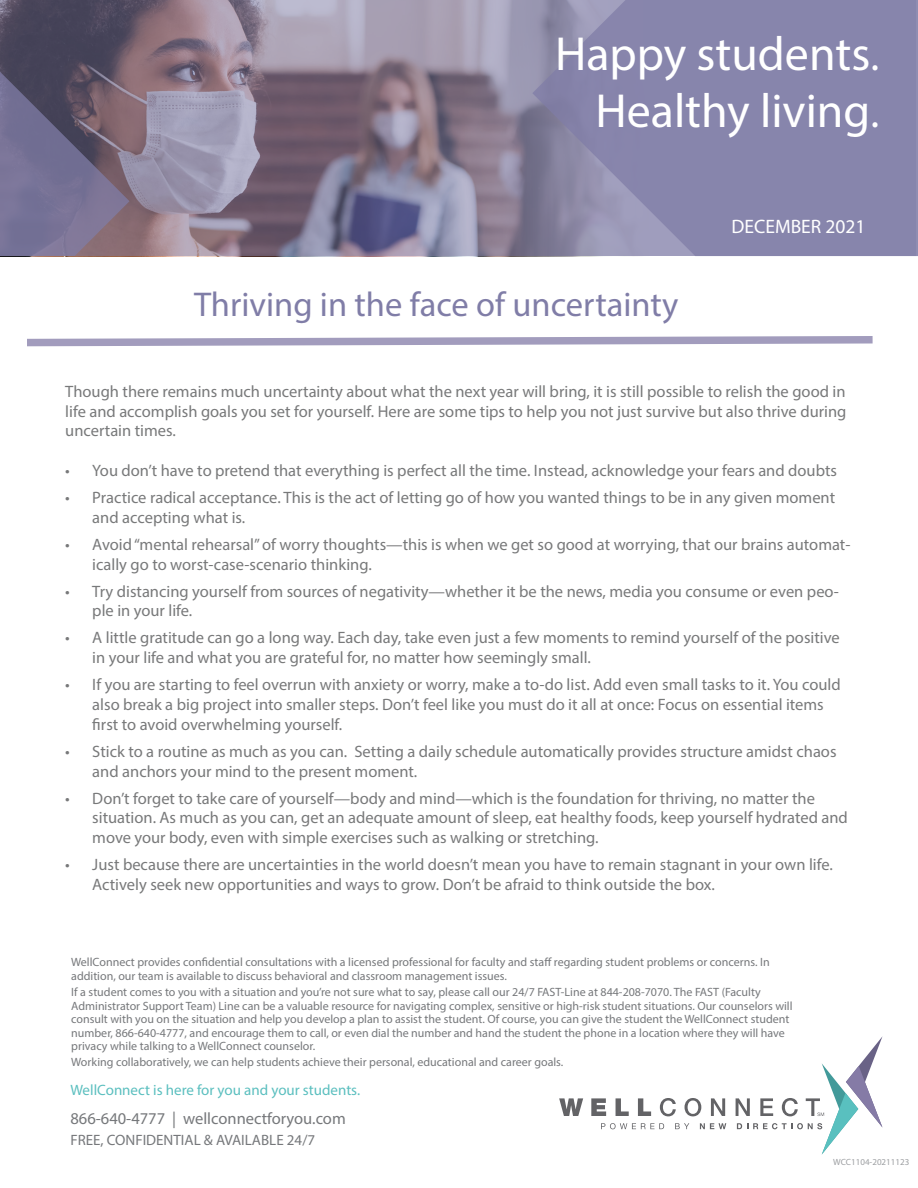
<style>
.page{position:relative;width:918px;height:1188px;background:#fff}
.page>*{position:absolute;margin:0;border:0;box-sizing:border-box;transform-origin:0 0}
.t1{font:48px "Myriad Pro";color:#fff}
.t2{font:34.5px "Myriad Pro";color:#807da7}
.t3{font:19.5px "Myriad Pro";color:#fff}
.t4{font:16.5px/19.8px "Myriad Pro";color:#78797a}
.t5{font:16.5px "Myriad Pro";color:#76787b}
.t6{font:15px "Myriad Pro";color:#5bbfbf}
.t7{font:15px "Myriad Pro";color:#76787b}
.t8{font:12px/13.5px "Myriad Pro";color:#76787b}
.t9{font:9px "Myriad Pro";color:#9d9fa2}
.s1{font-size:42px}
</style>
<div class="page">
<svg style="left:0;top:0;width:532px;height:256px;background:#897e92"></svg>
<svg style="left:532px;top:0;width:386px;height:257px;background:#8886ab"></svg>
<svg style="left:0;top:60px;width:130px;height:196px;background:#6f6580"></svg>
<svg style="left:559px;top:1098px;width:24px;height:18px"></svg>
<svg style="left:591px;top:1098px;width:15px;height:18px"></svg>
<svg style="left:616px;top:1098px;width:13px;height:18px"></svg>
<svg style="left:638px;top:1098px;width:13px;height:18px"></svg>
<svg style="left:660px;top:1098px;width:16px;height:18px"></svg>
<svg style="left:685px;top:1098px;width:16px;height:18px"></svg>
<svg style="left:711px;top:1098px;width:14px;height:18px"></svg>
<svg style="left:601px;top:1123px;width:63px;height:6px"></svg>
<svg style="left:675px;top:1123px;width:14px;height:6px"></svg>
<svg style="left:700px;top:1123px;width:26px;height:6px"></svg>
<svg style="left:736px;top:1037px;width:146px;height:118px"></svg>
<svg style="left:27px;top:336px;width:846px;height:11px"></svg>
<p class="t1" style="left:555px;top:24px;width:326px">Happy students<span class="s1">.</span></p>
<p class="t1" style="left:596px;top:82px;width:285px">Healthy living<span class="s1">.</span></p>
<p class="t2" style="left:194px;top:283px;width:486px">Thriving in the face of uncertainty</p>
<p class="t3" style="left:732px;top:214px;width:135px">DECEMBER 2021</p>
<p class="t4" style="left:65px;top:381px;width:783px;text-align:justify">Though there remains much uncertainty about what the next year will bring, it is still possible to relish the good in life and accomplish goals you set for yourself. Here are some tips to help you not just survive but also thrive during uncertain times.</p>
<p class="t4" style="left:65px;top:460px;width:773px">• You don’t have to pretend that everything is perfect all the time. Instead, acknowledge your fears and doubts</p>
<p class="t4" style="left:92px;top:487px;width:744px;text-indent:-27px">• Practice radical acceptance. This is the act of letting go of how you wanted things to be in any given moment and accepting what is.</p>
<p class="t4" style="left:92px;top:534px;width:760px;text-indent:-27px">• Avoid “mental rehearsal” of worry thoughts—this is when we get so good at worrying, that our brains automat&shy;ically go to worst-case-scenario thinking.</p>
<p class="t4" style="left:92px;top:581px;width:748px;text-indent:-27px">• Try distancing yourself from sources of negativity—whether it be the news, media you consume or even peo&shy;ple in your life.</p>
<p class="t4" style="left:92px;top:628px;width:749px;text-indent:-27px">• A little gratitude can go a long way. Each day, take even just a few moments to remind yourself of the positive in your life and what you are grateful for, no matter how seemingly small.</p>
<p class="t4" style="left:92px;top:675px;width:750px;text-indent:-27px">• If you are starting to feel overrun with anxiety or worry, make a to-do list. Add even small tasks to it. You could also break a big project into smaller steps. Don’t feel like you must do it all at once: Focus on essential items first to avoid overwhelming yourself.</p>
<p class="t4" style="left:92px;top:741px;width:746px;text-indent:-27px">• Stick to a routine as much as you can. Setting a daily schedule automatically provides structure amidst chaos and anchors your mind to the present moment.</p>
<p class="t4" style="left:92px;top:788px;width:757px;text-indent:-27px">• Don’t forget to take care of yourself—body and mind—which is the foundation for thriving, no matter the situation. As much as you can, get an adequate amount of sleep, eat healthy foods, keep yourself hydrated and move your body, even with simple exercises such as walking or stretching.</p>
<p class="t4" style="left:92px;top:855px;width:742px;text-indent:-27px">• Just because there are uncertainties in the world doesn’t mean you have to remain stagnant in your own life.<br>Actively seek new opportunities and ways to grow. Don’t be afraid to think outside the box.</p>
<p class="t8" style="left:71px;top:955px;width:700px">WellConnect provides confidential consultations with a licensed professional for faculty and staff regarding student problems or concerns. In addition, our team is available to discuss behavioral and classroom management issues.</p>
<p class="t8" style="left:71px;top:985px;width:723px">If a student comes to you with a situation and you’re not sure what to say, please call our 24/7 FAST-Line at 844-208-7070. The FAST (Faculty Administrator Support Team) Line can be a valuable resource for navigating complex, sensitive or high-risk student situations. Our counselors will consult with you on the situation and help you develop a plan to assist the student. Of course, you can give the student the WellConnect student number, 866-640-4777, and encourage them to call, or even dial the number and hand the student the phone in a location where they will have privacy while talking to a WellConnect counselor.</p>
<p class="t8" style="left:71px;top:1055px;width:494px">Working collaboratively, we can help students achieve their personal, educational and career goals.</p>
<p class="t6" style="left:70px;top:1081px;width:291px">WellConnect is here for you and your students.</p>
<p class="t5" style="left:70px;top:1108px;width:277px">866-640-4777 | wellconnectforyou.com</p>
<p class="t7" style="left:70px;top:1131px;width:246px">FREE, CONFIDENTIAL &amp; AVAILABLE 24/7</p>
<p class="t9" style="left:833px;top:1156px;width:78px">WCC1104-20211123</p>
</div>
